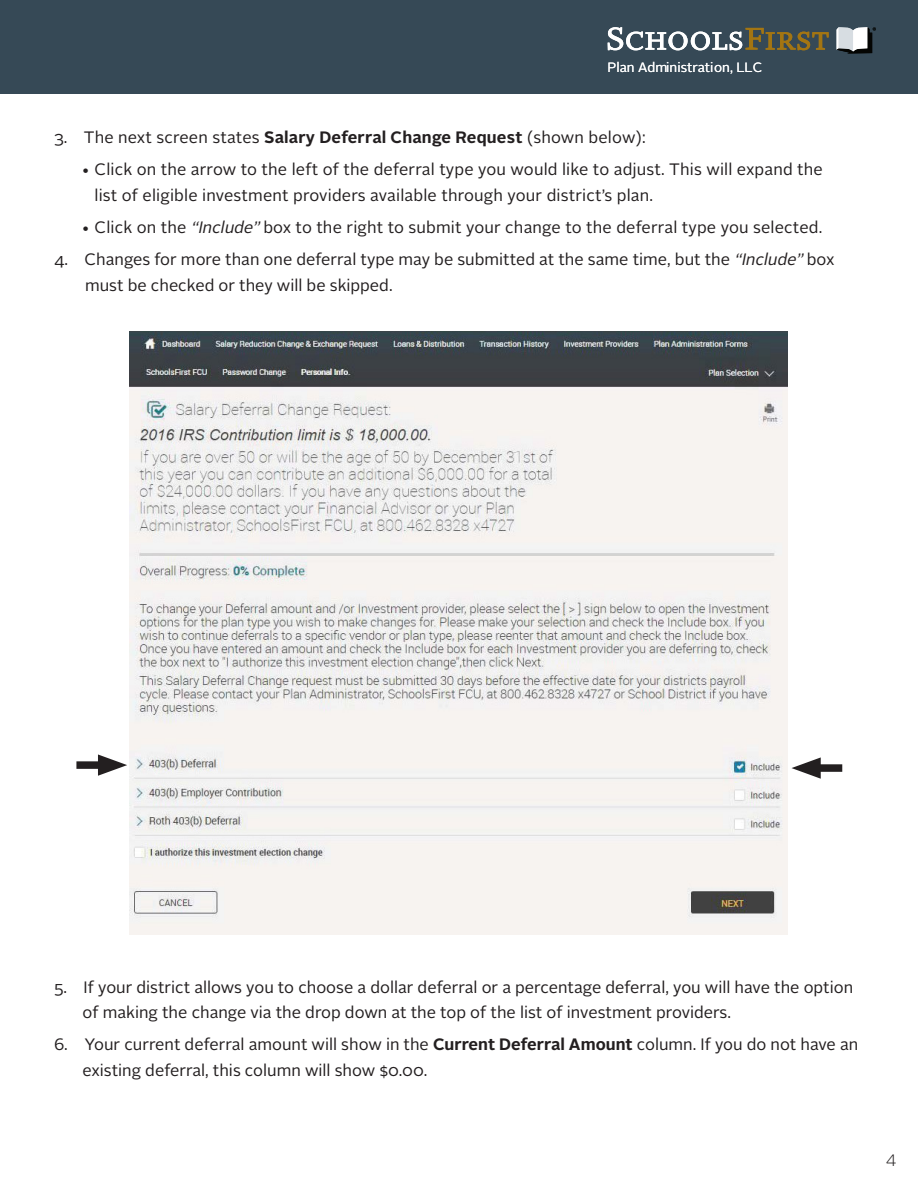
<style>
.page{position:relative;width:918px;height:1188px;background:#fff}
.page>*{position:absolute;margin:0;border:0;box-sizing:border-box;transform-origin:0 0}
.Body_Text_2{font:16.5px/25.5px "Alright Sans";color:#231f20}
.t1{font:300 16.5px "Alright Sans";color:#231f20}
.t2{font:13.5px "Alright Sans";color:#fff}
.s1{font-weight:700}
.s2{font-style:italic}
</style>
<div class="page">
<div style="left:0;top:0;width:918px;height:94px;background:#364956"></div>
<svg style="left:608px;top:27px;width:221px;height:23px"></svg>
<svg style="left:837px;top:27px;width:39px;height:27px"></svg>
<img style="left:130px;top:331px;width:657px;height:603px">
<div style="left:76px;top:761px;width:34px;height:8px;background:#231f20"></div>
<svg style="left:98px;top:754px;width:29px;height:22px"></svg>
<div style="left:808px;top:764px;width:34px;height:8px;background:#231f20"></div>
<svg style="left:792px;top:757px;width:29px;height:22px"></svg>
<p class="t2" style="left:608px;top:59px;width:156px">Plan Administration, LLC</p>
<p class="Body_Text_2" style="left:54px;top:125px;width:593px">3. The next screen states <span class="s1">Salary Deferral Change Request</span> (shown below):</p>
<p class="Body_Text_2" style="left:94px;top:157px;width:730px;text-indent:-14px">• Click on the arrow to the left of the deferral type you would like to adjust. This will expand the list of eligible investment providers available through your district’s plan.</p>
<p class="Body_Text_2" style="left:81px;top:215px;width:743px">• Click on the <span class="s2">“Include”</span>box to the right to submit your change to the deferral type you selected.</p>
<p class="Body_Text_2" style="left:85px;top:247px;width:751px;text-indent:-31px">4. Changes for more than one deferral type may be submitted at the same time, but the <span class="s2">“Include”</span>box must be checked or they will be skipped.</p>
<p class="Body_Text_2" style="left:82px;top:974px;width:772px;text-indent:-28px">5. If your district allows you to choose a dollar deferral or a percentage deferral, you will have the option of making the change via the drop down at the top of the list of investment providers.</p>
<p class="Body_Text_2" style="left:82px;top:1032px;width:777px;text-indent:-28px">6. Your current deferral amount will show in the <span class="s1">Current Deferral Amount</span> column. If you do not have an existing deferral, this column will show $0.00.</p>
<p class="t1" style="left:886px;top:1150px;width:12px">4</p>
</div>
